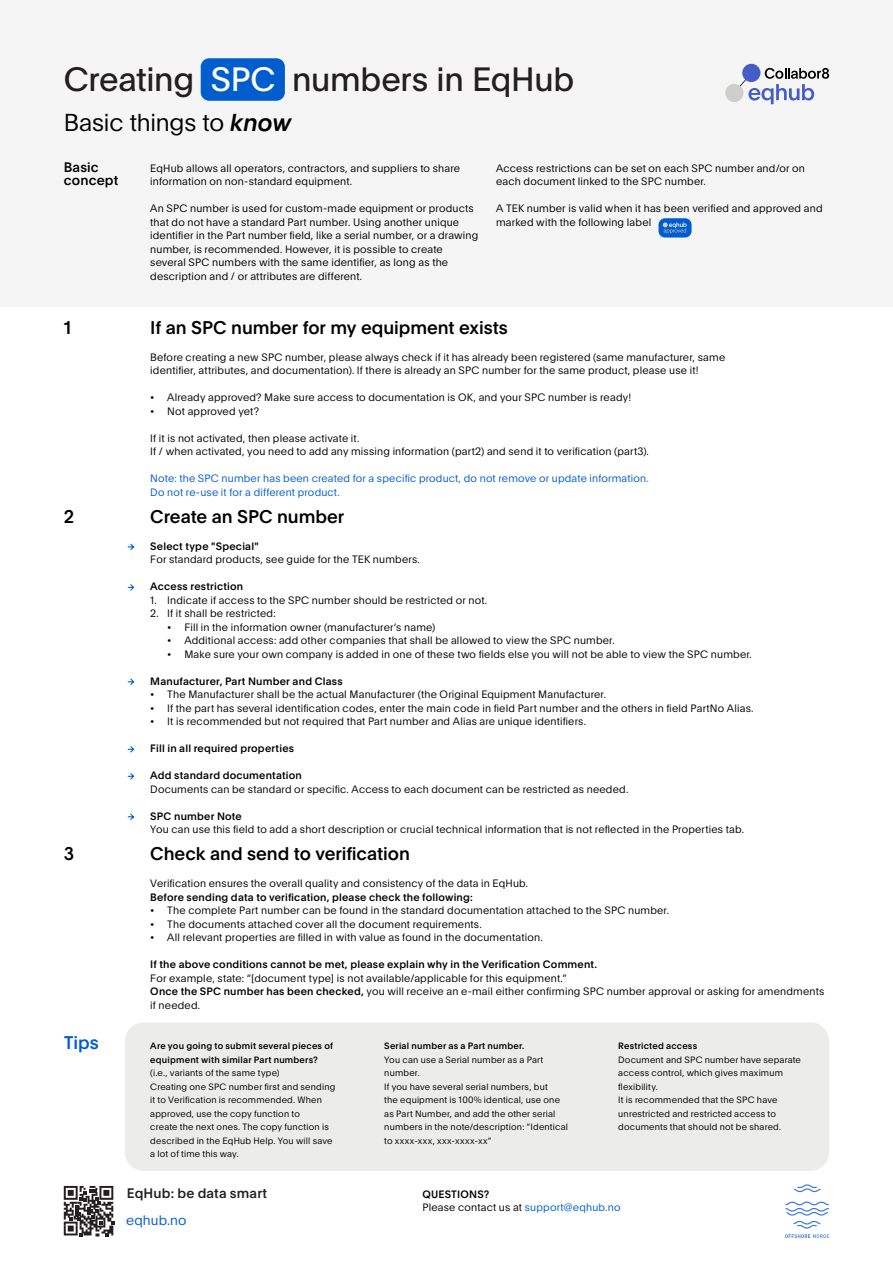
<style>
.page{position:relative;width:893px;height:1263px;background:#fff}
.page>*{position:absolute;margin:0;border:0;box-sizing:border-box;transform-origin:0 0}
.t1{font:33px "Plain";letter-spacing:-.01em;color:#231f20}
.t2{font:300 24px "Plain";letter-spacing:-.005em;color:#000}
.t3{font:500 18px "Plain";color:#000}
.t4{font:500 18px "Plain";color:#005dce}
.t5{font:500 13.5px "Plain";letter-spacing:.01em;color:#231f20}
.t6{font:500 13.5px/13.5px "Plain";letter-spacing:.01em;color:#000}
.t7{font:300 13.5px "Plain";letter-spacing:.005em;color:#005dce}
.t8{font:300 10.5px/13.5px "Plain";letter-spacing:.015em;color:#000}
.t9{font:500 10.5px "Plain";letter-spacing:.02em;color:#000}
.t10{font:300 10.5px/13.5px "Plain";letter-spacing:.015em;color:#005dce}
.t11{font:300 9px/13.5px "Plain";letter-spacing:.02em;color:#000}
.s1{color:#fff}
.s2{font-weight:500;font-style:italic}
.s3{font-weight:500}
.s4{color:#005dce}
</style>
<div class="page">
<div style="left:0;top:0;width:893px;height:307px;background:#f6f5f5"></div>
<div style="left:201px;top:58px;width:84px;height:43px;background:#005dce;border-radius:9px"></div>
<svg style="left:64px;top:1186px;width:50px;height:50px"></svg>
<div style="left:742px;top:64px;width:18px;height:18px;background:#455cc9;border-radius:50%"></div>
<div style="left:725px;top:84px;width:18px;height:18px;background:#cececd;border-radius:50%"></div>
<svg style="left:737px;top:68px;width:92px;height:36px"></svg>
<div style="left:658px;top:218px;width:34px;height:20px;background:#005ccf;border-radius:7px"></div>
<svg style="left:663px;top:222px;width:24px;height:11px"></svg>
<div style="left:125px;top:1022px;width:704px;height:149px;background:#ececeb;border-radius:19px"></div>
<svg style="left:127px;top:584px;width:7px;height:7px"></svg>
<svg style="left:127px;top:678px;width:7px;height:7px"></svg>
<svg style="left:127px;top:746px;width:7px;height:7px"></svg>
<svg style="left:127px;top:773px;width:7px;height:7px"></svg>
<svg style="left:127px;top:813px;width:7px;height:7px"></svg>
<svg style="left:127px;top:543px;width:7px;height:7px"></svg>
<svg style="left:793px;top:1221px;width:28px;height:7px"></svg>
<svg style="left:793px;top:1184px;width:28px;height:8px"></svg>
<svg style="left:785px;top:1201px;width:44px;height:14px"></svg>
<svg style="left:785px;top:1234px;width:44px;height:4px"></svg>
<p class="t1" style="left:64px;top:56px;width:512px">Creating <span class="s1">SPC</span> numbers in EqHub</p>
<p class="t2" style="left:64px;top:106px;width:229px">Basic things to <span class="s2">know</span></p>
<p class="t6" style="left:64px;top:159px;width:56px">Basic concept</p>
<p class="t8" style="left:496px;top:161px;width:310px">Access restrictions can be set on each SPC number and/or on each document linked to the SPC number.</p>
<p class="t8" style="left:150px;top:161px;width:311px">EqHub allows all operators, contractors, and suppliers to share information on non-standard equipment.</p>
<p class="t8" style="left:150px;top:201px;width:330px">An SPC number is used for custom-made equipment or products that do not have a standard Part number. Using another unique identifier in the Part number field, like a serial number, or a drawing number, is recommended. However, it is possible to create several SPC numbers with the same identifier, as long as the description and / or attributes are different.</p>
<p class="t8" style="left:496px;top:201px;width:328px">A TEK number is valid when it has been verified and approved and marked with the following label</p>
<p class="t3" style="left:64px;top:315px;width:9px">1</p>
<p class="t3" style="left:150px;top:315px;width:359px">If an SPC number for my equipment exists</p>
<p class="t8" style="left:150px;top:350px;width:576px">Before creating a new SPC number, please always check if it has already been registered (same manufacturer, same identifier, attributes, and documentation). If there is already an SPC number for the same product, please use it!</p>
<p class="t8" style="left:150px;top:390px;width:482px">• Already approved? Make sure access to documentation is OK, and your SPC number is ready!</p>
<p class="t8" style="left:150px;top:404px;width:110px">• Not approved yet?</p>
<p class="t8" style="left:150px;top:431px;width:211px">If it is not activated, then please activate it.</p>
<p class="t8" style="left:150px;top:444px;width:500px">If / when activated, you need to add any missing information (part2) and send it to verification (part3).</p>
<p class="t10" style="left:150px;top:471px;width:500px">Note: the SPC number has been created for a specific product, do not remove or update information.<br>Do not re-use it for a different product.</p>
<p class="t3" style="left:64px;top:504px;width:12px">2</p>
<p class="t3" style="left:150px;top:504px;width:196px">Create an SPC number</p>
<p class="t9" style="left:150px;top:539px;width:110px">Select type "Special"</p>
<p class="t8" style="left:150px;top:552px;width:271px">For standard products, see guide for the TEK numbers.</p>
<p class="t9" style="left:150px;top:579px;width:94px">Access restriction</p>
<p class="t8" style="left:150px;top:593px;width:338px">1. Indicate if access to the SPC number should be restricted or not.</p>
<p class="t8" style="left:150px;top:606px;width:127px">2. If it shall be restricted:</p>
<p class="t8" style="left:167px;top:620px;width:270px">• Fill in the information owner (manufacturer’s name)</p>
<p class="t8" style="left:167px;top:633px;width:449px">• Additional access: add other companies that shall be allowed to view the SPC number.</p>
<p class="t8" style="left:167px;top:647px;width:586px">• Make sure your own company is added in one of these two fields else you will not be able to view the SPC number.</p>
<p class="t9" style="left:150px;top:674px;width:194px">Manufacturer, Part Number and Class</p>
<p class="t8" style="left:150px;top:687px;width:457px">• The Manufacturer shall be the actual Manufacturer (the Original Equipment Manufacturer.</p>
<p class="t8" style="left:150px;top:701px;width:605px">• If the part has several identification codes, enter the main code in field Part number and the others in field PartNo Alias.</p>
<p class="t8" style="left:150px;top:714px;width:437px">• It is recommended but not required that Part number and Alias are unique identifiers.</p>
<p class="t9" style="left:150px;top:741px;width:145px">Fill in all required properties</p>
<p class="t9" style="left:150px;top:768px;width:153px">Add standard documentation</p>
<p class="t8" style="left:150px;top:782px;width:479px">Documents can be standard or specific. Access to each document can be restricted as needed.</p>
<p class="t9" style="left:150px;top:809px;width:93px">SPC number Note</p>
<p class="t8" style="left:150px;top:822px;width:595px">You can use this field to add a short description or crucial technical information that is not reflected in the Properties tab.</p>
<p class="t3" style="left:64px;top:841px;width:12px">3</p>
<p class="t3" style="left:150px;top:841px;width:261px">Check and send to verification</p>
<p class="t8" style="left:150px;top:876px;width:379px">Verification ensures the overall quality and consistency of the data in EqHub.</p>
<p class="t9" style="left:150px;top:890px;width:324px">Before sending data to verification, please check the following:</p>
<p class="t8" style="left:150px;top:903px;width:520px">• The complete Part number can be found in the standard documentation attached to the SPC number.</p>
<p class="t8" style="left:150px;top:917px;width:333px">• The documents attached cover all the document requirements.</p>
<p class="t8" style="left:150px;top:930px;width:394px">• All relevant properties are filled in with value as found in the documentation.</p>
<p class="t9" style="left:150px;top:957px;width:448px">If the above conditions cannot be met, please explain why in the Verification Comment.</p>
<p class="t8" style="left:150px;top:971px;width:418px">For example, state: “[document type] is not available/applicable for this equipment.”</p>
<p class="t8" style="left:150px;top:984px;width:675px"><span class="s3">Once the SPC number has been checked,</span> you will receive an e-mail either confirming SPC number approval or asking for amendments if needed.</p>
<p class="t4" style="left:64px;top:1030px;width:37px">Tips</p>
<p class="t11" style="left:150px;top:1039px;width:187px"><span class="s3">Are you going to submit several pieces of equipment with similar Part numbers? </span>(i.e., variants of the same type)<br>Creating one SPC number first and sending it to Verification is recommended. When approved, use the copy function to<br>create the next ones. The copy function is described in the EqHub Help. You will save a lot of time this way.</p>
<p class="t11" style="left:384px;top:1039px;width:185px"><span class="s3">Serial number as a Part number.<br></span>You can use a Serial number as a Part number.<br>If you have several serial numbers, but<br>the equipment is 100% identical, use one as Part Number, and add the other serial numbers in the note/description: “Identical to xxxx-xxx, xxx-xxxx-xx”</p>
<p class="t11" style="left:618px;top:1039px;width:184px"><span class="s3">Restricted access<br></span>Document and SPC number have separate access control, which gives maximum flexibility.<br>It is recommended that the SPC have unrestricted and restricted access to documents that should not be shared.</p>
<p class="t5" style="left:127px;top:1183px;width:142px">EqHub: be data smart</p>
<p class="t7" style="left:126px;top:1211px;width:62px">eqhub.no</p>
<p class="t9" style="left:422px;top:1187px;width:69px">QUESTIONS?</p>
<p class="t8" style="left:422px;top:1200px;width:200px">Please contact us at <span class="s4">support@eqhub.no</span></p>
</div>
